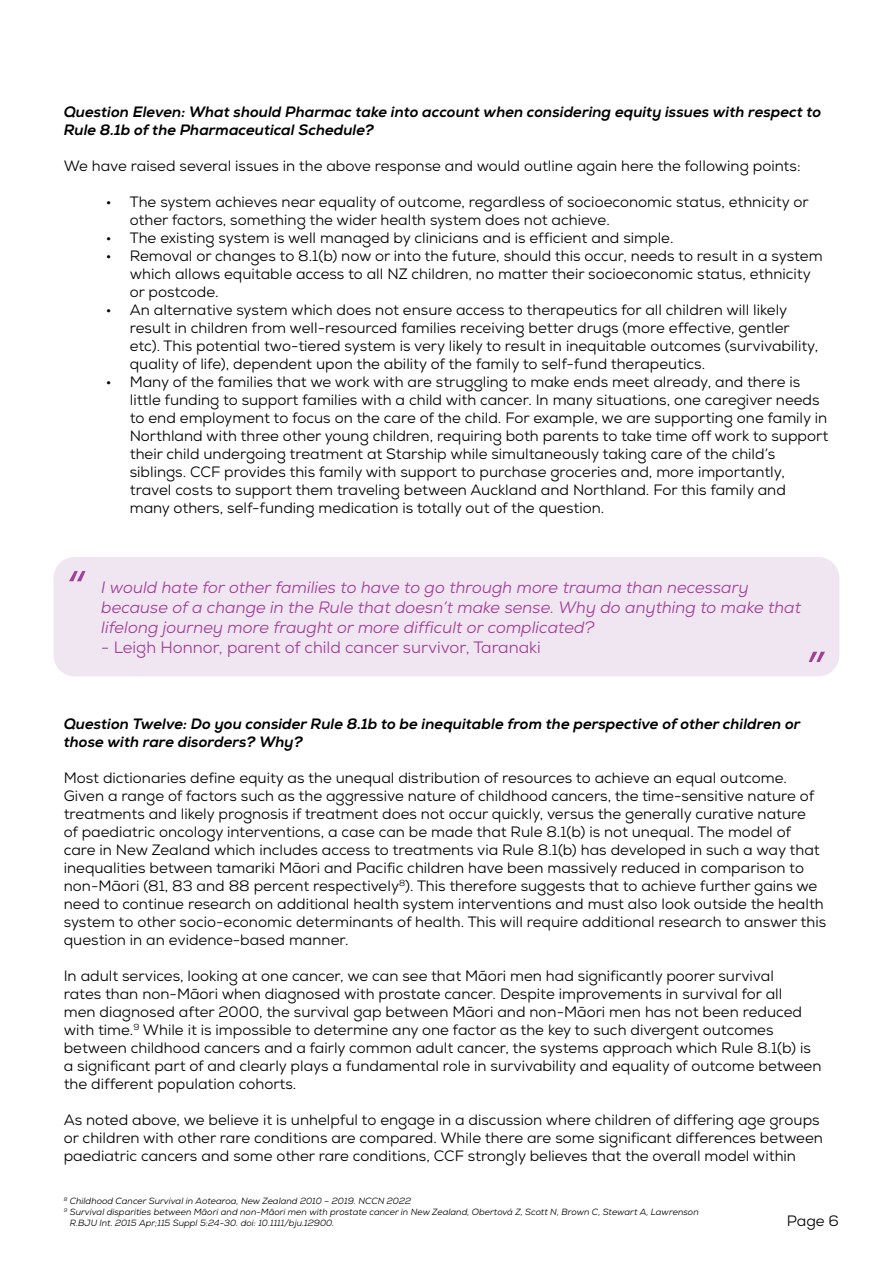
<style>
.page{position:relative;width:893px;height:1263px;background:#fff}
.page>*{position:absolute;margin:0;border:0;box-sizing:border-box;transform-origin:0 0}
.t1{font:italic 56.4px "Nexa";color:#a23f97}
.t2{font:italic 16.5px/19.8px "Nexa";color:#a23f97}
.t3{font:16.5px "Nexa";color:#a23f97}
.t4{font:15px/18px "Nexa";color:#000}
.t5{font:italic 800 15px/18px "Nexa";color:#000}
.t6{font:italic 9px "Nexa";color:#000}
.s1{font-style:italic}
</style>
<div class="page">
<div style="left:54px;top:557px;width:785px;height:119px;background:#f0e6f2;border-radius:21px"></div>
<p class="t5" style="left:64px;top:103px;width:759px">Question Eleven: What should Pharmac take into account when considering equity issues with respect to<br>Rule 8.1b of the Pharmaceutical Schedule?</p>
<p class="t4" style="left:64px;top:157px;width:738px">We have raised several issues in the above response and would outline again here the following points:</p>
<p class="t4" style="left:130px;top:193px;width:680px;text-indent:-24px">• The system achieves near equality of outcome, regardless of socioeconomic status, ethnicity or other factors, something the wider health system does not achieve.</p>
<p class="t4" style="left:106px;top:229px;width:569px">• The existing system is well managed by clinicians and is efficient and simple.</p>
<p class="t4" style="left:130px;top:247px;width:694px;text-indent:-24px">• Removal or changes to 8.1(b) now or into the future, should this occur, needs to result in a system which allows equitable access to all NZ children, no matter their socioeconomic status, ethnicity or postcode.</p>
<p class="t4" style="left:130px;top:301px;width:690px;text-indent:-24px">• An alternative system which does not ensure access to therapeutics for all children will likely result in children from well-resourced families receiving better drugs (more effective, gentler etc). This potential two-tiered system is very likely to result in inequitable outcomes (survivability, quality of life), dependent upon the ability of the family to self-fund therapeutics.</p>
<p class="t4" style="left:130px;top:373px;width:700px;text-indent:-24px">• Many of the families that we work with are struggling to make ends meet already, and there is little funding to support families with a child with cancer. In many situations, one caregiver needs to end employment to focus on the care of the child. For example, we are supporting one family in Northland with three other young children, requiring both parents to take time off work to support their child undergoing treatment at Starship while simultaneously taking care of the child’s siblings. CCF provides this family with support to purchase groceries and, more importantly, travel costs to support them traveling between Auckland and Northland. For this family and many others, self-funding medication is totally out of the question.</p>
<h1 class="t1" style="left:64px;top:555px;width:22px">“</h1>
<p class="t2" style="left:101px;top:578px;width:701px">I would hate for other families to have to go through more trauma than necessary because of a change in the Rule that doesn’t make sense. Why do anything to make that lifelong journey more fraught or more difficult or complicated?</p>
<p class="t3" style="left:101px;top:637px;width:441px"><span class="s1">-</span> Leigh Honnor, parent of child cancer survivor, Taranaki</p>
<h1 class="t1" style="left:830px;top:678px;width:22px;rotate:-180deg">“</h1>
<p class="t5" style="left:64px;top:715px;width:738px">Question Twelve: Do you consider Rule 8.1b to be inequitable from the perspective of other children or those with rare disorders? Why?</p>
<p class="t4" style="left:64px;top:769px;width:764px">Most dictionaries define equity as the unequal distribution of resources to achieve an equal outcome.<br>Given a range of factors such as the aggressive nature of childhood cancers, the time-sensitive nature of treatments and likely prognosis if treatment does not occur quickly, versus the generally curative nature<br>of paediatric oncology interventions, a case can be made that Rule 8.1(b) is not unequal. The model of care in New Zealand which includes access to treatments via Rule 8.1(b) has developed in such a way that inequalities between tamariki Māori and Pacific children have been massively reduced in comparison to non-Māori (81, 83 and 88 percent respectively<sup>8</sup>). This therefore suggests that to achieve further gains we need to continue research on additional health system interventions and must also look outside the health system to other socio-economic determinants of health. This will require additional research to answer this question in an evidence-based manner.</p>
<p class="t4" style="left:64px;top:967px;width:759px">In adult services, looking at one cancer, we can see that Māori men had significantly poorer survival<br>rates than non-Māori when diagnosed with prostate cancer. Despite improvements in survival for all<br>men diagnosed after 2000, the survival gap between Māori and non-Māori men has not been reduced with time.<sup>9</sup> While it is impossible to determine any one factor as the key to such divergent outcomes between childhood cancers and a fairly common adult cancer, the systems approach which Rule 8.1(b) is a significant part of and clearly plays a fundamental role in survivability and equality of outcome between the different population cohorts.</p>
<p class="t4" style="left:64px;top:1111px;width:761px">As noted above, we believe it is unhelpful to engage in a discussion where children of differing age groups or children with other rare conditions are compared. While there are some significant differences between paediatric cancers and some other rare conditions, CCF strongly believes that the overall model within</p>
<p class="t6" style="left:64px;top:1195px;width:349px"><sup>8</sup> Childhood Cancer Survival in Aotearoa, New Zealand 2010 – 2019. NCCN 2022</p>
<p class="t6" style="left:64px;top:1206px;width:636px"><sup>9</sup> Survival disparities between Māori and non-Māori men with prostate cancer in New Zealand, Obertová Z, Scott N, Brown C, Stewart A, Lawrenson</p>
<p class="t6" style="left:70px;top:1217px;width:266px">R.BJU Int. 2015 Apr;115 Suppl 5:24-30. doi: 10.1111/bju.12900.</p>
<p class="t4" style="left:787px;top:1212px;width:54px">Page 6</p>
</div>
